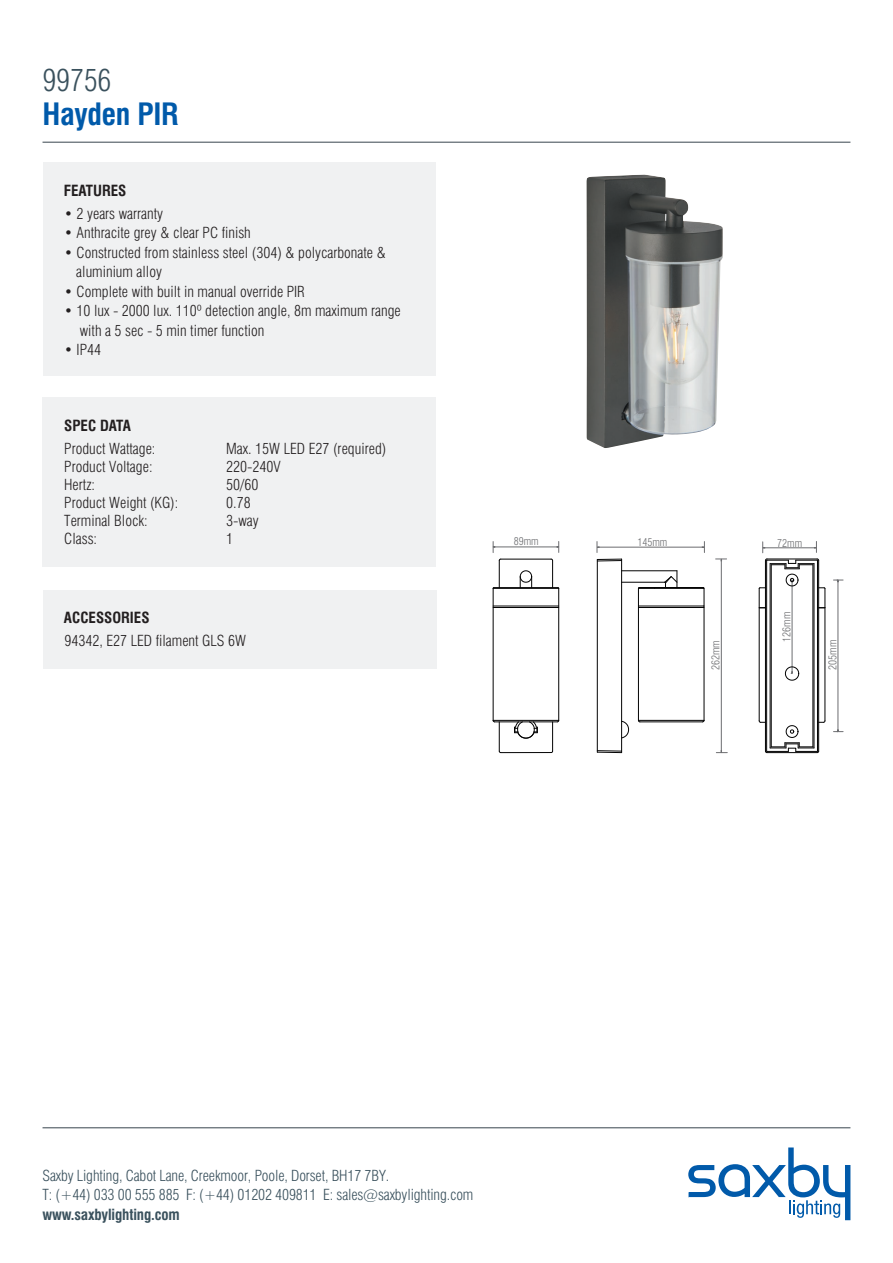
<style>
.page{position:relative;width:893px;height:1263px;background:#fff}
.page>*{position:absolute;margin:0;border:0;box-sizing:border-box;transform-origin:0 0}
.t1{font:700 condensed 30px "Swiss 721 BT";letter-spacing:-.01em;color:#015aaa}
.t2{font:300 condensed 30px "Swiss 721 BT";letter-spacing:-.01em;color:#3a515d}
.t3{font:300 condensed 15px/19.5px "Swiss 721 BT";color:#231f20}
.t4{font:300 condensed 15px/19.5px "Swiss 721 BT";letter-spacing:-.01em;color:#3a515d}
.t5{font:700 condensed 15px "Swiss 721 BT";color:#231f20}
.t6{font:700 condensed 15px "Swiss 721 BT";letter-spacing:-.01em;color:#3a515d}
.t7{font:300 condensed 10.8px "Swiss 721 BT";color:#6c6d70}
</style>
<div class="page">
<hr style="left:43px;top:142px;width:807px;height:1px;background:#38454d">
<div style="left:43px;top:163px;width:393px;height:213px;background:#f0f1f2"></div>
<div style="left:43px;top:398px;width:393px;height:169px;background:#f0f1f2"></div>
<img style="left:586px;top:175px;width:137px;height:273px">
<hr style="left:721px;top:561px;width:1px;height:190px;background:#6c6d70">
<svg style="left:716px;top:559px;width:11px;height:2px"></svg>
<svg style="left:716px;top:751px;width:11px;height:2px"></svg>
<hr style="left:599px;top:547px;width:103px;height:1px;background:#6c6d70">
<svg style="left:597px;top:541px;width:2px;height:11px"></svg>
<svg style="left:702px;top:541px;width:3px;height:11px"></svg>
<hr style="left:495px;top:547px;width:62px;height:1px;background:#6c6d70">
<svg style="left:557px;top:541px;width:2px;height:11px"></svg>
<hr style="left:501px;top:559px;width:50px;height:1px;background:#030303">
<hr style="left:494px;top:587px;width:64px;height:1px;background:#030303">
<hr style="left:493px;top:588px;width:66px;height:1px;background:#030303">
<hr style="left:493px;top:606px;width:66px;height:1px;background:#030303">
<hr style="left:493px;top:607px;width:66px;height:1px;background:#030303">
<hr style="left:558px;top:588px;width:1px;height:132px;background:#030303">
<svg style="left:550px;top:721px;width:9px;height:32px"></svg>
<svg style="left:550px;top:558px;width:9px;height:31px"></svg>
<svg style="left:520px;top:570px;width:12px;height:18px"></svg>
<svg style="left:492px;top:541px;width:9px;height:48px"></svg>
<svg style="left:493px;top:721px;width:8px;height:32px"></svg>
<hr style="left:493px;top:588px;width:1px;height:132px;background:#030303">
<hr style="left:493px;top:720px;width:66px;height:1px;background:#030303">
<hr style="left:495px;top:722px;width:62px;height:1px;background:#030303">
<svg style="left:514px;top:721px;width:24px;height:18px"></svg>
<hr style="left:501px;top:752px;width:50px;height:1px;background:#030303">
<svg style="left:622px;top:721px;width:7px;height:18px"></svg>
<svg style="left:598px;top:559px;width:23px;height:2px"></svg>
<hr style="left:622px;top:570px;width:55px;height:1px;background:#030303">
<hr style="left:622px;top:582px;width:43px;height:1px;background:#030303">
<svg style="left:638px;top:571px;width:67px;height:151px"></svg>
<hr style="left:638px;top:588px;width:1px;height:132px;background:#030303">
<hr style="left:621px;top:559px;width:1px;height:194px;background:#030303">
<hr style="left:597px;top:559px;width:1px;height:193px;background:#030303">
<hr style="left:638px;top:720px;width:66px;height:1px;background:#030303">
<hr style="left:640px;top:722px;width:63px;height:1px;background:#030303">
<svg style="left:597px;top:750px;width:25px;height:3px"></svg>
<hr style="left:792px;top:582px;width:1px;height:90px;background:#6c6d70">
<hr style="left:838px;top:582px;width:1px;height:148px;background:#6c6d70">
<svg style="left:833px;top:730px;width:10px;height:2px"></svg>
<svg style="left:833px;top:580px;width:10px;height:2px"></svg>
<svg style="left:785px;top:666px;width:14px;height:15px"></svg>
<hr style="left:771px;top:565px;width:1px;height:182px;background:#030303">
<hr style="left:770px;top:564px;width:1px;height:184px;background:#030303">
<hr style="left:766px;top:560px;width:1px;height:191px;background:#030303">
<hr style="left:765px;top:560px;width:1px;height:191px;background:#030303">
<hr style="left:813px;top:565px;width:1px;height:182px;background:#030303">
<hr style="left:814px;top:564px;width:1px;height:184px;background:#030303">
<hr style="left:817px;top:560px;width:1px;height:191px;background:#030303">
<hr style="left:818px;top:560px;width:1px;height:191px;background:#030303">
<hr style="left:825px;top:588px;width:1px;height:133px;background:#030303">
<hr style="left:759px;top:588px;width:1px;height:133px;background:#030303">
<svg style="left:759px;top:720px;width:66px;height:33px"></svg>
<svg style="left:759px;top:541px;width:67px;height:48px"></svg>
<div style="left:43px;top:590px;width:393px;height:79px;background:#f0f1f2"></div>
<svg style="left:688px;top:1147px;width:162px;height:73px"></svg>
<hr style="left:43px;top:1127px;width:807px;height:1px;background:#38454d">
<h1 class="t2" style="left:43px;top:62px;width:70px">99756</h1>
<h1 class="t1" style="left:43px;top:96px;width:137px">Hayden PIR</h1>
<p class="t5" style="left:64px;top:181px;width:64px">FEATURES</p>
<p class="t3" style="left:64px;top:203px;width:100px">• 2 years warranty</p>
<p class="t3" style="left:64px;top:223px;width:188px">• Anthracite grey &amp; clear PC finish</p>
<p class="t3" style="left:76px;top:242px;width:311px;text-indent:-12px">• Constructed from stainless steel (304) &amp; polycarbonate &amp; aluminium alloy</p>
<p class="t3" style="left:64px;top:281px;width:242px">• Complete with built in manual override PIR</p>
<p class="t3" style="left:80px;top:301px;width:323px;text-indent:-16px">• 10 lux - 2000 lux. 110º detection angle, 8m maximum range with a 5 sec - 5 min timer function</p>
<p class="t3" style="left:64px;top:340px;width:38px">• IP44</p>
<p class="t5" style="left:64px;top:416px;width:68px">SPEC DATA</p>
<p class="t3" style="left:64px;top:439px;width:93px">Product Wattage:</p>
<p class="t3" style="left:226px;top:439px;width:162px">Max. 15W LED E27 (required)</p>
<p class="t3" style="left:64px;top:457px;width:90px">Product Voltage:</p>
<p class="t3" style="left:226px;top:457px;width:56px">220-240V</p>
<p class="t3" style="left:64px;top:475px;width:32px">Hertz:</p>
<p class="t3" style="left:226px;top:475px;width:34px">50/60</p>
<p class="t3" style="left:64px;top:493px;width:116px">Product Weight (KG):</p>
<p class="t3" style="left:226px;top:493px;width:26px">0.78</p>
<p class="t3" style="left:64px;top:511px;width:85px">Terminal Block:</p>
<p class="t3" style="left:226px;top:511px;width:34px">3-way</p>
<p class="t3" style="left:64px;top:529px;width:34px">Class:</p>
<p class="t3" style="left:226px;top:529px;width:9px">1</p>
<p class="t5" style="left:64px;top:609px;width:87px">ACCESSORIES</p>
<p class="t3" style="left:64px;top:631px;width:183px">94342, E27 LED filament GLS 6W</p>
<p class="t7" style="left:514px;top:534px;width:26px">89mm</p>
<p class="t7" style="left:777px;top:536px;width:26px">72mm</p>
<p class="t7" style="left:637px;top:536px;width:32px">145mm</p>
<p class="t7" style="left:709px;top:670px;width:32px;rotate:-90deg">262mm</p>
<p class="t7" style="left:780px;top:642px;width:32px;rotate:-90deg">126mm</p>
<p class="t7" style="left:826px;top:670px;width:32px;rotate:-90deg">205mm</p>
<p class="t4" style="left:43px;top:1166px;width:432px">Saxby Lighting, Cabot Lane, Creekmoor, Poole, Dorset, BH17 7BY.<br>T: (+44) 033 00 555 885 F: (+44) 01202 409811 E: sales@saxbylighting.com</p>
<p class="t6" style="left:43px;top:1205px;width:139px">www.saxbylighting.com</p>
</div>
